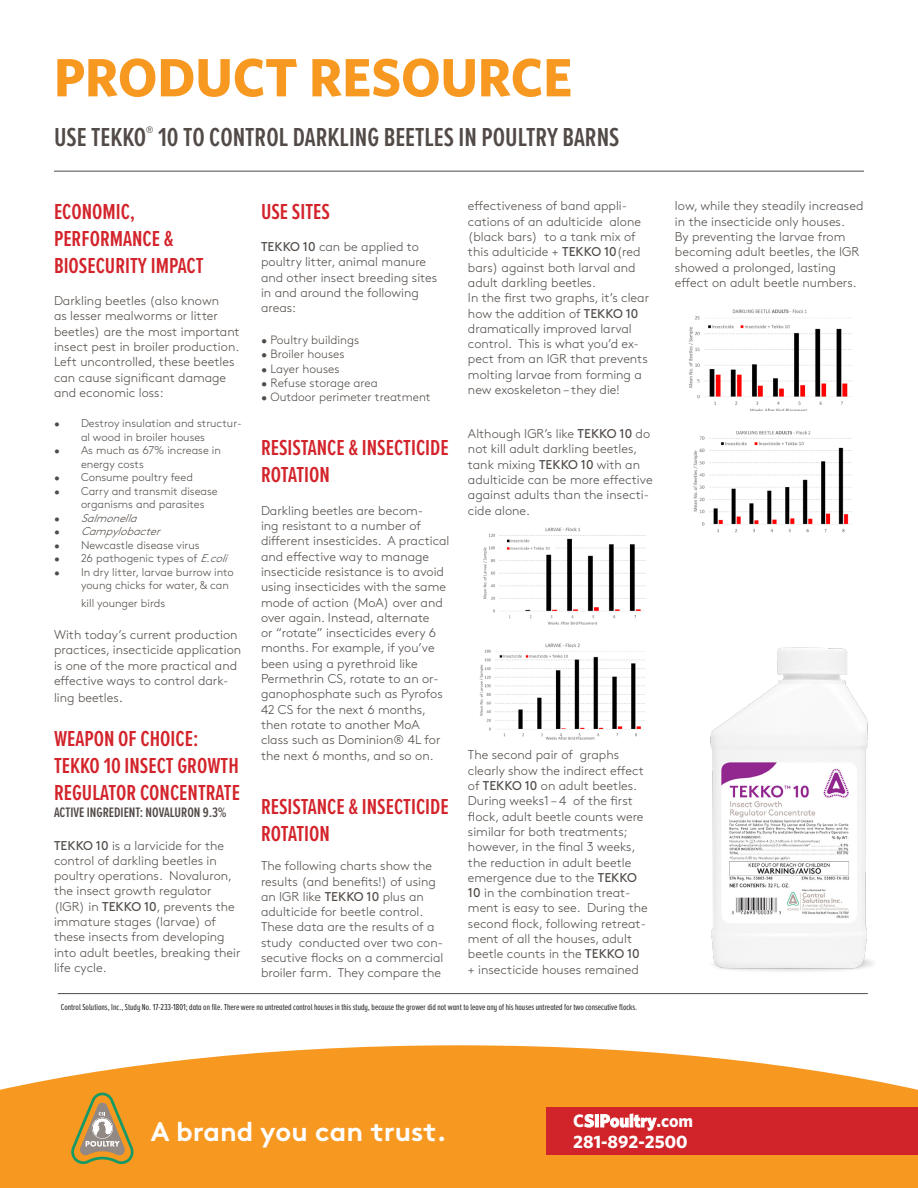
<style>
.page{position:relative;width:918px;height:1188px;background:#fff}
.page>*{position:absolute;margin:0;border:0;box-sizing:border-box;transform-origin:0 0}
.t1{font:700 54px "Whitney";color:#f79821}
.t2{font:600 27px "Proxima Nova A Ex Cn";color:#524a47}
.t3{font:700 27px "Brown Pro";color:#fff}
.t4{font:600 22.5px/27px "Proxima Nova A Ex Cn";color:#d3232b}
.t5{font:700 18px/21.3px "Whitney";color:#fff}
.t6{font:600 14.25px "Proxima Nova A Ex Cn";color:#524a47}
.t7{font:300 12.75px/15.3px "Brown Std";color:#514b47}
.t8{font:300 12px "Brown Std";color:#514b47}
.t9{font:300 11.25px/13.5px "Brown Std";color:#514b47}
.t10{font:italic 300 11.25px "Brown Std";color:#514b47}
.t11{font:9px "Proxima Nova A Ex Cn";color:#231f20}
.s1{font-style:normal}
.s2{font-style:italic}
.s3{font-size:14.25px}
.s4{font-weight:400}
</style>
<div class="page">
<svg style="left:0;top:1045px;width:918px;height:143px;background:#f7a43b"></svg>
<div style="left:546px;top:1107px;width:372px;height:48px;background:#d1232a"></div>
<hr style="left:54px;top:171px;width:810px;height:1px;background:#514b47">
<img style="left:710px;top:647px;width:163px;height:325px">
<hr style="left:58px;top:993px;width:810px;height:1px;background:#514b47">
<img style="left:483px;top:527px;width:163px;height:98px">
<img style="left:479px;top:643px;width:166px;height:97px">
<img style="left:688px;top:309px;width:164px;height:101px">
<img style="left:693px;top:430px;width:159px;height:102px">
<svg style="left:71px;top:1093px;width:63px;height:71px;background:#c29b51"></svg>
<p class="t1" style="left:54px;top:41px;width:520px">PRODUCT RESOURCE</p>
<p class="t2" style="left:54px;top:117px;width:567px">USE TEKKO<sup>®</sup> 10 TO CONTROL DARKLING BEETLES IN POULTRY BARNS</p>
<p class="t4" style="left:54px;top:197px;width:83px">ECONOMIC,</p>
<p class="t4" style="left:54px;top:224px;width:121px">PERFORMANCE &amp;</p>
<p class="t4" style="left:54px;top:251px;width:151px">BIOSECURITY IMPACT</p>
<p class="t7" style="left:54px;top:293px;width:187px">Darkling beetles (also known<br>as lesser mealworms or litter beetles) are the most important insect pest in broiler production.<br>Left uncontrolled, these beetles can cause significant damage and economic loss:</p>
<p class="t9" style="left:81px;top:417px;width:162px;text-indent:-27px">• Destroy insulation and structur&shy;al wood in broiler houses</p>
<p class="t9" style="left:81px;top:444px;width:142px;text-indent:-27px">• As much as 67% increase in energy costs</p>
<p class="t9" style="left:54px;top:471px;width:141px">• Consume poultry feed</p>
<p class="t9" style="left:81px;top:484px;width:138px;text-indent:-27px">• Carry and transmit disease organisms and parasites</p>
<p class="t10" style="left:54px;top:512px;width:89px"><span class="s1">•</span> Salmonella</p>
<p class="t10" style="left:54px;top:525px;width:112px"><span class="s1">•</span> Campylobacter</p>
<p class="t9" style="left:54px;top:538px;width:147px">• Newcastle disease virus</p>
<p class="t9" style="left:54px;top:552px;width:179px">• 26 pathogenic types of <span class="s2">E.coli</span></p>
<p class="t9" style="left:81px;top:565px;width:154px;text-indent:-27px">• In dry litter, larvae burrow into young chicks for water, &amp; can</p>
<p class="t9" style="left:81px;top:596px;width:86px">kill younger birds</p>
<p class="t7" style="left:54px;top:627px;width:189px">With today’s current production practices, insecticide application is one of the more practical and effective ways to control dark-</p>
<p class="t7" style="left:54px;top:690px;width:71px">ling beetles<span class="s3">.</span></p>
<p class="t4" style="left:54px;top:724px;width:146px">WEAPON OF CHOICE:</p>
<p class="t4" style="left:54px;top:751px;width:187px">TEKKO 10 INSECT GROWTH<br>REGULATOR CONCENTRATE</p>
<p class="t6" style="left:54px;top:802px;width:174px">ACTIVE INGREDIENT: NOVALURON 9.3%</p>
<p class="t7" style="left:54px;top:838px;width:188px"><span class="s4">TEKKO 10</span> is a larvicide for the control of darkling beetles in poultry operations. Novaluron, the insect growth regulator (IGR) in <span class="s4">TEKKO 10</span>, prevents the immature stages (larvae) of these insects from developing into adult beetles, breaking their life cycle.</p>
<p class="t4" style="left:261px;top:197px;width:70px">USE SITES</p>
<p class="t7" style="left:261px;top:239px;width:178px"><span class="s4">TEKKO 10</span> can be applied to poultry litter, animal manure and other insect breeding sites in and around the following areas:</p>
<p class="t8" style="left:261px;top:333px;width:100px">• Poultry buildings</p>
<p class="t8" style="left:261px;top:347px;width:85px">• Broiler houses</p>
<p class="t8" style="left:261px;top:362px;width:80px">• Layer houses</p>
<p class="t8" style="left:261px;top:376px;width:118px">• Refuse storage area</p>
<p class="t8" style="left:261px;top:390px;width:171px">• Outdoor perimeter treatment</p>
<p class="t4" style="left:261px;top:434px;width:189px">RESISTANCE &amp; INSECTICIDE<br>ROTATION</p>
<p class="t7" style="left:261px;top:503px;width:190px">Darkling beetles are becom-<br>ing resistant to a number of different insesticides. A practical and effective way to manage insecticide resistance is to avoid using insecticides with the same mode of action (MoA) over and over again. Instead, alternate<br>or “rotate” insecticides every 6 months. For example, if you’ve been using a pyrethroid like<br>Permethrin CS, rotate to an or&shy;ganophosphate such as Pyrofos<br>42 CS for the next 6 months, then rotate to another MoA class such as Dominion® 4L for the next 6 months, and so on.</p>
<p class="t4" style="left:261px;top:792px;width:189px">RESISTANCE &amp; INSECTICIDE<br>ROTATION</p>
<p class="t7" style="left:261px;top:858px;width:184px">The following charts show the results (and benefits!) of using an IGR like <span class="s4">TEKKO 10</span> plus an adulticide for beetle control.<br>These data are the results of a study conducted over two con&shy;secutive flocks on a commercial broiler farm. They compare the</p>
<p class="t7" style="left:468px;top:199px;width:175px">effectiveness of band appli&shy;cations of an adulticide alone (black bars) to a tank mix of this adulticide + <span class="s4">TEKKO 10</span>(red bars) against both larval and adult darkling beetles.</p>
<p class="t7" style="left:468px;top:290px;width:183px">In the first two graphs, it’s clear how the addition of <span class="s4">TEKKO 10 </span>dramatically improved larval control. This is what you’d ex&shy;pect from an IGR that prevents molting larvae from forming a new exoskeleton – they die!</p>
<p class="t7" style="left:468px;top:426px;width:186px">Although IGR’s like <span class="s4">TEKKO 10</span> do not kill adult darkling beetles, tank mixing <span class="s4">TEKKO 10</span> with an adulticide can be more effective against adults than the insecti&shy;cide alone.</p>
<p class="t7" style="left:468px;top:748px;width:181px">The second pair of graphs clearly show the indirect effect of <span class="s4">TEKKO 10</span> on adult beetles.<br>During weeks1 – 4 of the first flock, adult beetle counts were similar for both treatments; however, in the final 3 weeks, the reduction in adult beetle emergence due to the <span class="s4">TEKKO<br>10</span> in the combination treat&shy;ment is easy to see. During the second flock, following retreat&shy;ment of all the houses, adult beetle counts in the <span class="s4">TEKKO 10 </span>+ insecticide houses remained</p>
<p class="t11" style="left:61px;top:1001px;width:578px">Control Solutions, Inc., Study No. 17-233-1801; data on file. There were no untreated control houses in this study, because the grower did not want to leave any of his houses untreated for two consecutive flocks.</p>
<p class="t7" style="left:675px;top:199px;width:190px">low, while they steadily increased in the insecticide only houses.<br>By preventing the larvae from becoming adult beetles, the IGR showed a prolonged, lasting effect on adult beetle numbers.</p>
<p class="t3" style="left:151px;top:1110px;width:297px">A brand you can trust.</p>
<p class="t5" style="left:573px;top:1110px;width:121px">CSIPoultry.com<br>281-892-2500</p>
</div>
